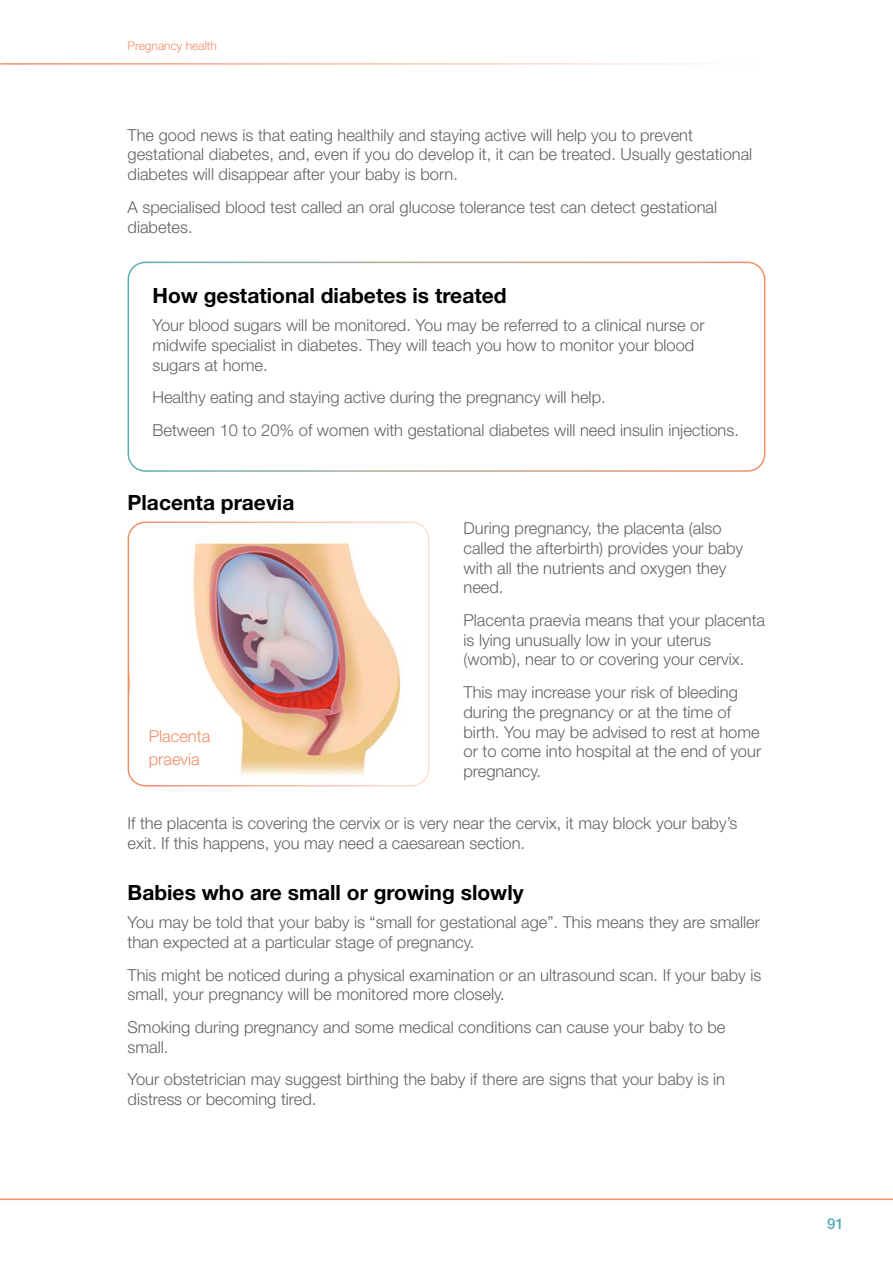
<style>
.page{position:relative;width:893px;height:1263px;background:#fff}
.page>*{position:absolute;margin:0;border:0;box-sizing:border-box;transform-origin:0 0}
.subhead{font:700 21px "Helvetica Neue";color:#000}
.body{font:300 16.5px/19.8px "Helvetica Neue";color:#646363}
.body_space_after{font:300 16.5px/19.8px "Helvetica Neue";color:#646363}
.orange_diagram_capti{font:300 16.5px/22.5px "Helvetica Neue";color:#f28d65}
.t1{font:500 15px "Helvetica Neue";color:#54aeb6}
.t2{font:300 12px "Helvetica Neue";color:#f28d65}
</style>
<div class="page">
<hr style="left:0;top:1198px;width:893px;height:2px;background:#f28d65">
<hr style="left:0;top:63px;width:766px;height:2px;background:#f28d65">
<div style="left:128px;top:262px;width:637px;height:210px;border:2px solid #fff;border-radius:17px"></div>
<img style="left:128px;top:524px;width:301px;height:262px">
<div style="left:128px;top:521px;width:301px;height:265px;border:2px solid #fff;border-radius:17px"></div>
<p class="t2" style="left:128px;top:38px;width:91px">Pregnancy health</p>
<p class="body" style="left:128px;top:124px;width:626px">The good news is that eating healthily and staying active will help you to prevent gestational diabetes, and, even if you do develop it, it can be treated. Usually gestational diabetes will disappear after your baby is born.</p>
<p class="body_space_after" style="left:128px;top:197px;width:591px">A specialised blood test called an oral glucose tolerance test can detect gestational diabetes.</p>
<p class="subhead" style="left:152px;top:282px;width:356px">How gestational diabetes is treated</p>
<p class="body" style="left:152px;top:315px;width:554px">Your blood sugars will be monitored. You may be referred to a clinical nurse or midwife specialist in diabetes. They will teach you how to monitor your blood sugars at home.</p>
<p class="body" style="left:152px;top:387px;width:455px">Healthy eating and staying active during the pregnancy will help.</p>
<p class="body" style="left:152px;top:420px;width:588px">Between 10 to 20% of women with gestational diabetes will need insulin injections.</p>
<p class="subhead" style="left:128px;top:489px;width:168px">Placenta praevia</p>
<p class="body" style="left:463px;top:518px;width:281px">During pregnancy, the placenta (also called the afterbirth) provides your baby with all the nutrients and oxygen they need.</p>
<p class="body" style="left:463px;top:610px;width:303px">Placenta praevia means that your placenta is lying unusually low in your uterus (womb), near to or covering your cervix.</p>
<p class="body" style="left:463px;top:682px;width:299px">This may increase your risk of bleeding during the pregnancy or at the time of birth. You may be advised to rest at home or to come into hospital at the end of your pregnancy.</p>
<p class="body" style="left:128px;top:813px;width:611px">If the placenta is covering the cervix or is very near the cervix, it may block your baby’s exit. If this happens, you may need a caesarean section.</p>
<p class="subhead" style="left:128px;top:879px;width:398px">Babies who are small or growing slowly</p>
<p class="body" style="left:128px;top:912px;width:634px">You may be told that your baby is “small for gestational age”. This means they are smaller than expected at a particular stage of pregnancy.</p>
<p class="body" style="left:128px;top:964px;width:635px">This might be noticed during a physical examination or an ultrasound scan. If your baby is small, your pregnancy will be monitored more closely.</p>
<p class="body" style="left:128px;top:1017px;width:599px">Smoking during pregnancy and some medical conditions can cause your baby to be small.</p>
<p class="body" style="left:128px;top:1069px;width:599px">Your obstetrician may suggest birthing the baby if there are signs that your baby is in distress or becoming tired.</p>
<p class="orange_diagram_capti" style="left:149px;top:725px;width:63px">Placenta praevia</p>
<p class="t1" style="left:827px;top:1215px;width:18px">91</p>
</div>
